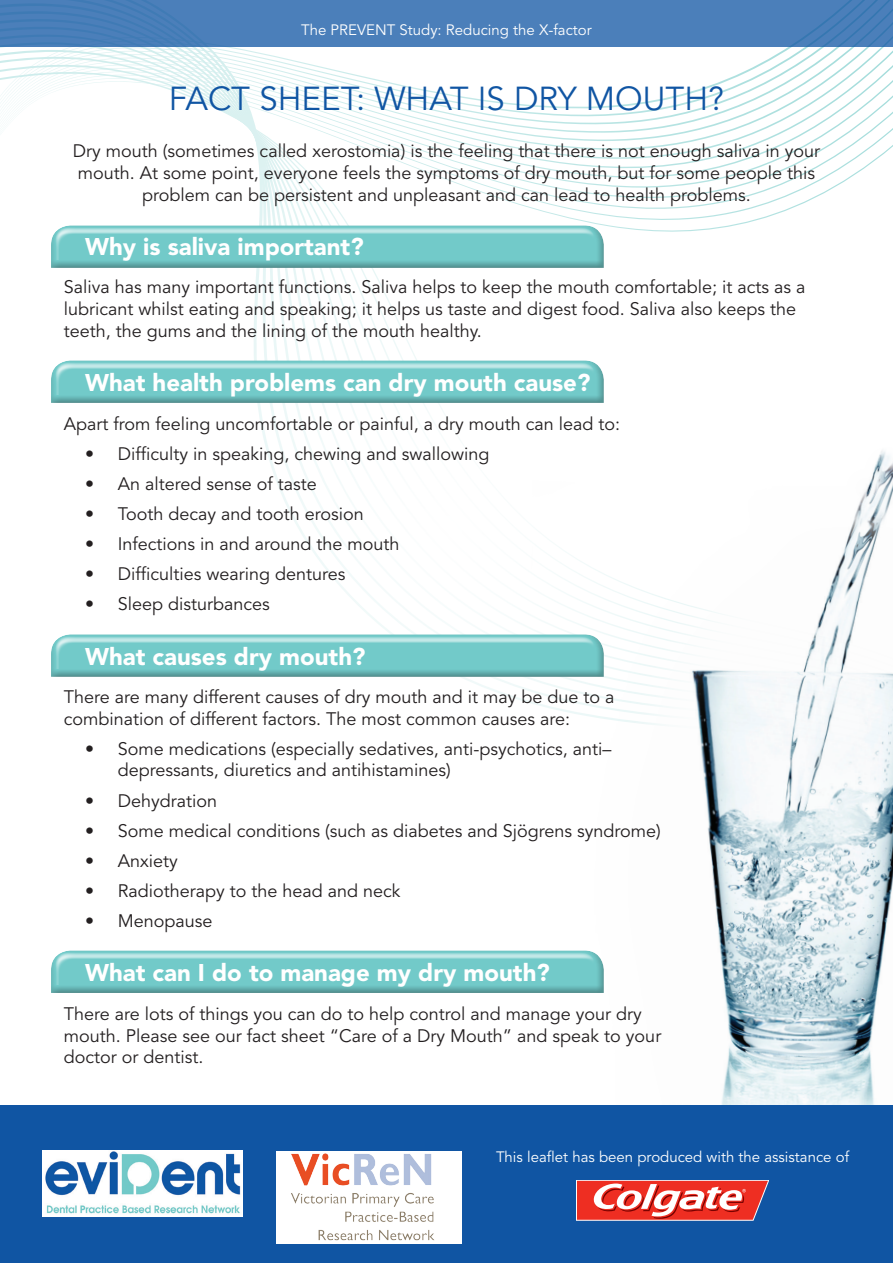
<style>
.page{position:relative;width:893px;height:1263px;background:#fff}
.page>*{position:absolute;margin:0;border:0;box-sizing:border-box;transform-origin:0 0}
.heading{font:33px "Avenir";color:#1055a3}
.subheading{font:900 24px "Avenir";color:#fff}
.Body{font:18px/21.6px "Avenir";color:#231f20}
.Body-2{font:15px "Avenir";color:#fff}
</style>
<div class="page">
<svg style="left:0;top:62px;width:893px;height:572px"></svg>
<img style="left:521px;top:402px;width:372px;height:704px">
<div style="left:0;top:0;width:893px;height:47px;background:#4b7fba"></div>
<div style="left:0;top:1106px;width:893px;height:157px;background:#1055a3"></div>
<img style="left:43px;top:1151px;width:199px;height:65px">
<svg style="left:576px;top:1180px;width:193px;height:40px;background:#e3645f"></svg>
<img style="left:276px;top:1151px;width:185px;height:93px">
<div style="left:50px;top:225px;width:555px;height:45px;background:#231f20;opacity:.75"></div>
<div style="left:50px;top:360px;width:555px;height:45px;background:#231f20;opacity:.75"></div>
<div style="left:50px;top:634px;width:555px;height:45px;background:#231f20;opacity:.75"></div>
<div style="left:50px;top:950px;width:555px;height:45px;background:#231f20;opacity:.75"></div>
<p class="Body-2" style="left:301px;top:21px;width:292px">The PREVENT Study: Reducing the X-factor</p>
<p class="heading" style="left:169px;top:80px;width:557px">FACT SHEET: WHAT IS DRY MOUTH?</p>
<p class="Body" style="left:73px;top:141px;width:748px;text-align:center">Dry mouth (sometimes called xerostomia) is the feeling that there is not enough saliva in your mouth. At some point, everyone feels the symptoms of dry mouth, but for some people this problem can be persistent and unpleasant and can lead to health problems.</p>
<p class="subheading" style="left:85px;top:232px;width:280px">Why is saliva important?</p>
<p class="Body" style="left:64px;top:277px;width:743px">Saliva has many important functions. Saliva helps to keep the mouth comfortable; it acts as a lubricant whilst eating and speaking; it helps us taste and digest food. Saliva also keeps the teeth, the gums and the lining of the mouth healthy.</p>
<p class="subheading" style="left:85px;top:368px;width:507px">What health problems can dry mouth cause?</p>
<p class="Body" style="left:64px;top:413px;width:558px">Apart from feeling uncomfortable or painful, a dry mouth can lead to:</p>
<p class="Body" style="left:85px;top:443px;width:406px">• Difficulty in speaking, chewing and swallowing</p>
<p class="Body" style="left:85px;top:473px;width:233px">• An altered sense of taste</p>
<p class="Body" style="left:85px;top:503px;width:280px">• Tooth decay and tooth erosion</p>
<p class="Body" style="left:85px;top:533px;width:316px">• Infections in and around the mouth</p>
<p class="Body" style="left:85px;top:564px;width:262px">• Difficulties wearing dentures</p>
<p class="Body" style="left:85px;top:594px;width:186px">• Sleep disturbances</p>
<p class="subheading" style="left:85px;top:642px;width:282px">What causes dry mouth?</p>
<p class="Body" style="left:64px;top:687px;width:552px">There are many different causes of dry mouth and it may be due to a combination of different factors. The most common causes are:</p>
<p class="Body" style="left:118px;top:738px;width:495px;text-indent:-33px">• Some medications (especially sedatives, anti-psychotics, anti– depressants, diuretics and antihistamines)</p>
<p class="Body" style="left:85px;top:790px;width:134px">• Dehydration</p>
<p class="Body" style="left:85px;top:820px;width:577px">• Some medical conditions (such as diabetes and Sjögrens syndrome)</p>
<p class="Body" style="left:85px;top:850px;width:94px">• Anxiety</p>
<p class="Body" style="left:85px;top:880px;width:317px">• Radiotherapy to the head and neck</p>
<p class="Body" style="left:85px;top:910px;width:129px">• Menopause</p>
<p class="subheading" style="left:85px;top:958px;width:466px">What can I do to manage my dry mouth?</p>
<p class="Body" style="left:64px;top:1003px;width:599px">There are lots of things you can do to help control and manage your dry mouth. Please see our fact sheet “Care of a Dry Mouth” and speak to your doctor or dentist.</p>
<p class="Body-2" style="left:496px;top:1148px;width:355px">This leaflet has been produced with the assistance of</p>
</div>
